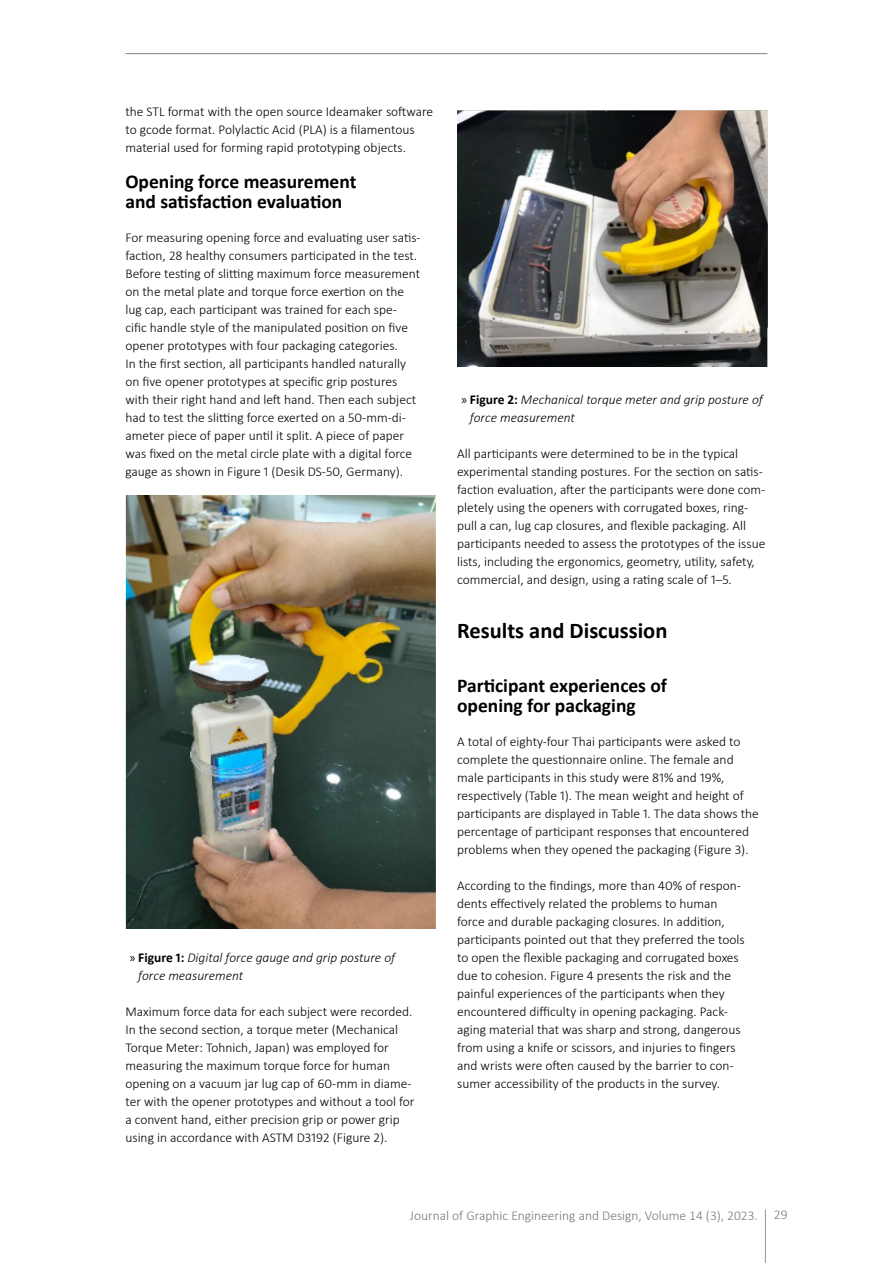
<style>
.page{position:relative;width:893px;height:1263px;background:#fff}
.page>*{position:absolute;margin:0;border:0;box-sizing:border-box;transform-origin:0 0}
.t1{font:700 22.5px "Calibri";color:#000}
.t2{font:700 19.5px/20.2px "Calibri";color:#000}
.t3{font:300 13.5px/18px "Calibri";color:#000}
.t4{font:italic 300 13.5px/18px "Calibri";color:#000}
.t5{font:300 13.5px "Calibri";color:#77787b}
.s1{font-family:"Myriad Pro";font-weight:400;font-style:normal}
.s2{font-weight:700;font-style:normal}
</style>
<div class="page">
<hr style="left:765px;top:1209px;width:1px;height:54px;background:#939598">
<hr style="left:125px;top:53px;width:642px;height:1px;background:#808285">
<img style="left:125px;top:495px;width:311px;height:433px">
<img style="left:457px;top:110px;width:310px;height:257px">
<p class="t3" style="left:125px;top:102px;width:309px">the STL format with the open source Ideamaker software to gcode format. Polylactic Acid (PLA) is a filamentous material used for forming rapid prototyping objects.</p>
<h2 class="t2" style="left:125px;top:171px;width:233px">Opening force measurement and satisfaction evaluation</h2>
<p class="t3" style="left:125px;top:228px;width:297px">For measuring opening force and evaluating user satis&shy;faction, 28 healthy consumers participated in the test.<br>Before testing of slitting maximum force measurement on the metal plate and torque force exertion on the lug cap, each participant was trained for each spe&shy;cific handle style of the manipulated position on five opener prototypes with four packaging categories.<br>In the first section, all participants handled naturally on five opener prototypes at specific grip postures with their right hand and left hand. Then each subject had to test the slitting force exerted on a 50-mm-di&shy;ameter piece of paper until it split. A piece of paper was fixed on the metal circle plate with a digital force gauge as shown in Figure 1 (Desik DS-50, Germany).</p>
<p class="t4" style="left:138px;top:948px;width:259px;text-indent:-8px"><span class="s1">»</span> <span class="s2">Figure 1:</span> Digital force gauge and grip posture of force measurement</p>
<p class="t3" style="left:125px;top:1002px;width:291px">Maximum force data for each subject were recorded.<br>In the second section, a torque meter (Mechanical Torque Meter: Tohnich, Japan) was employed for measuring the maximum torque force for human opening on a vacuum jar lug cap of 60-mm in diame&shy;ter with the opener prototypes and without a tool for a convent hand, either precision grip or power grip using in accordance with ASTM D3192 (Figure 2).</p>
<p class="t4" style="left:470px;top:390px;width:294px;text-indent:-9px"><span class="s1">»</span> <span class="s2">Figure 2:</span> Mechanical torque meter and grip posture of force measurement</p>
<p class="t3" style="left:457px;top:444px;width:310px">All participants were determined to be in the typical experimental standing postures. For the section on satis&shy;faction evaluation, after the participants were done com&shy;pletely using the openers with corrugated boxes, ring&shy;pull a can, lug cap closures, and flexible packaging. All participants needed to assess the prototypes of the issue lists, including the ergonomics, geometry, utility, safety, commercial, and design, using a rating scale of 1–5.</p>
<h1 class="t1" style="left:457px;top:614px;width:212px">Results and Discussion</h1>
<h2 class="t2" style="left:457px;top:675px;width:212px">Participant experiences of opening for packaging</h2>
<p class="t3" style="left:457px;top:732px;width:303px">A total of eighty-four Thai participants were asked to complete the questionnaire online. The female and male participants in this study were 81% and 19%, respectively (Table 1). The mean weight and height of participants are displayed in Table 1. The data shows the percentage of participant responses that encountered problems when they opened the packaging (Figure 3).</p>
<p class="t3" style="left:457px;top:876px;width:289px">According to the findings, more than 40% of respon&shy;dents effectively related the problems to human force and durable packaging closures. In addition, participants pointed out that they preferred the tools to open the flexible packaging and corrugated boxes due to cohesion. Figure 4 presents the risk and the painful experiences of the participants when they encountered difficulty in opening packaging. Pack&shy;aging material that was sharp and strong, dangerous from using a knife or scissors, and injuries to fingers and wrists were often caused by the barrier to con&shy;sumer accessibility of the products in the survey.</p>
<p class="t5" style="left:410px;top:1207px;width:379px">Journal of Graphic Engineering and Design, Volume 14 (3), 2023. 29</p>
</div>
